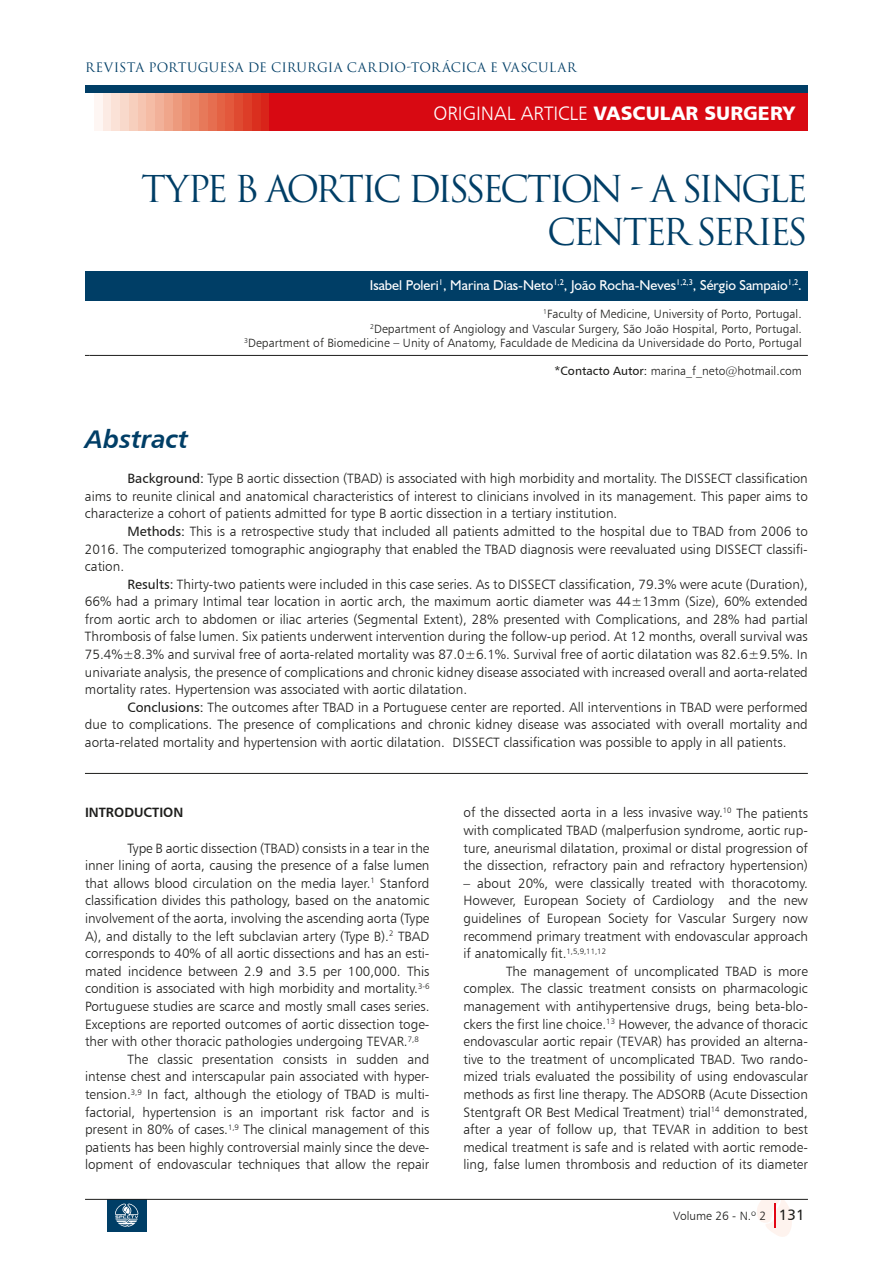
<style>
.page{position:relative;width:893px;height:1263px;background:#fff}
.page>*{position:absolute;margin:0;border:0;box-sizing:border-box;transform-origin:0 0}
.t1{font:36px/43.2px "Trajax";letter-spacing:-.105em;color:#003e66;text-align:right}
.t2{font:25.5px "Humanist 777 BT Bold Italic B";color:#003e66}
.t3{font:19.5px "Humanist 777 BT Light B";color:#fff}
.t4{font:14.25px "Humanist 521 BT";color:#fff}
.t5{font:13.5px/17.5px "Humanist 777 BT Light B";color:#1d1d1b;text-align:justify}
.t6{font:13.5px "Humanist 777 BT Bold B";color:#1d1d1b}
.t7{font:12.75px "Trajax";letter-spacing:.01em;color:#003e66}
.t8{font:12px/14.4px "Humanist 777 BT Light B";letter-spacing:.005em;color:#1d1d1b;text-align:right}
.s1{font-family:"Humanist 777 BT Black B"}
.s2{font-family:"Humanist 777 BT Roman B"}
.s3{font-family:"Humanist 777 BT Roman B";font-size:15px}
</style>
<div class="page">
<svg style="left:757px;top:1200px;width:35px;height:37px"></svg>
<div style="left:107px;top:1199px;width:40px;height:33px;background:#003e66"></div>
<svg style="left:115px;top:1203px;width:23px;height:24px"></svg>
<hr style="left:85px;top:1199px;width:723px;height:1px;background:#1d1d1b">
<div style="left:85px;top:85px;width:723px;height:9px;background:#003e66"></div>
<div style="left:260px;top:94px;width:9px;height:37px;background:#d9241a"></div>
<div style="left:252px;top:94px;width:8px;height:37px;background:#da2f1f"></div>
<div style="left:243px;top:94px;width:9px;height:37px;background:#dd3d28"></div>
<div style="left:234px;top:94px;width:9px;height:37px;background:#df4a31"></div>
<div style="left:225px;top:94px;width:9px;height:37px;background:#e3583c"></div>
<div style="left:217px;top:94px;width:8px;height:37px;background:#e46244"></div>
<div style="left:208px;top:94px;width:9px;height:37px;background:#e66e50"></div>
<div style="left:199px;top:94px;width:9px;height:37px;background:#e7795a"></div>
<div style="left:190px;top:94px;width:9px;height:37px;background:#ea8667"></div>
<div style="left:181px;top:94px;width:9px;height:37px;background:#eb8e70"></div>
<div style="left:173px;top:94px;width:8px;height:37px;background:#ed9a7d"></div>
<div style="left:164px;top:94px;width:9px;height:37px;background:#f0a68b"></div>
<div style="left:155px;top:94px;width:9px;height:37px;background:#f2b199"></div>
<div style="left:146px;top:94px;width:9px;height:37px;background:#f5bca5"></div>
<div style="left:138px;top:94px;width:8px;height:37px;background:#f6c5b1"></div>
<div style="left:129px;top:94px;width:9px;height:37px;background:#f7cfbd"></div>
<div style="left:120px;top:94px;width:9px;height:37px;background:#f8d9cb"></div>
<div style="left:111px;top:94px;width:9px;height:37px;background:#fbe2d7"></div>
<div style="left:103px;top:94px;width:8px;height:37px;background:#fcebe4"></div>
<div style="left:94px;top:94px;width:9px;height:37px;background:#fef6f3"></div>
<div style="left:269px;top:94px;width:539px;height:37px;background:#d80912"></div>
<hr style="left:85px;top:773px;width:723px;height:1px;background:#1d1d1b">
<div style="left:85px;top:271px;width:723px;height:29px;background:#003e66"></div>
<hr style="left:89px;top:355px;width:719px;height:1px;background:#1d1d1b">
<p class="t7" style="left:85px;top:62px;width:493px">REVISTA PORTUGUESA DE CIRURGIA CARDIO-TORÁCICA E VASCULAR</p>
<h3 class="t3" style="left:433px;top:101px;width:363px">ORIGINAL ARTICLE <span class="s1">VASCULAR SURGERY</span></h3>
<h1 class="t1" style="left:141px;top:171px;width:668px">TYPE B AORTIC DISSECTION - A SINGLE<br>CENTER SERIES</h1>
<p class="t4" style="left:370px;top:276px;width:434px">Isabel Poleri<sup>1</sup>, Marina Dias-Neto<sup>1,2</sup>, João Rocha-Neves<sup>1,2,3</sup>, Sérgio Sampaio<sup>1,2</sup>.</p>
<p class="t8" style="left:244px;top:307px;width:559px"><sup>1</sup>Faculty of Medicine, University of Porto, Portugal.<br><sup>2</sup>Department of Angiology and Vascular Surgery, São João Hospital, Porto, Portugal.<br><sup>3</sup>Department of Biomedicine – Unity of Anatomy, Faculdade de Medicina da Universidade do Porto, Portugal</p>
<p class="t8" style="left:555px;top:363px;width:249px"><span class="s2">*Contacto Autor:</span> marina_f_neto@hotmail.com</p>
<h2 class="t2" style="left:85px;top:423px;width:105px">Abstract</h2>
<p class="t5" style="left:85px;top:469px;width:724px;text-indent:43px"><span class="s2">Background:</span> Type B aortic dissection (TBAD) is associated with high morbidity and mortality. The DISSECT classification aims to reunite clinical and anatomical characteristics of interest to clinicians involved in its management. This paper aims to characterize a cohort of patients admitted for type B aortic dissection in a tertiary institution.</p>
<p class="t5" style="left:85px;top:522px;width:724px;text-indent:43px"><span class="s2">Methods:</span> This is a retrospective study that included all patients admitted to the hospital due to TBAD from 2006 to 2016. The computerized tomographic angiography that enabled the TBAD diagnosis were reevaluated using DISSECT classifi&shy;cation.</p>
<p class="t5" style="left:85px;top:575px;width:724px;text-indent:43px"><span class="s2">Results:</span> Thirty-two patients were included in this case series. As to DISSECT classification, 79.3% were acute (Duration), 66% had a primary Intimal tear location in aortic arch, the maximum aortic diameter was 44±13mm (Size), 60% extended from aortic arch to abdomen or iliac arteries (Segmental Extent), 28% presented with Complications, and 28% had partial Thrombosis of false lumen. Six patients underwent intervention during the follow-up period. At 12 months, overall survival was 75.4%±8.3% and survival free of aorta-related mortality was 87.0±6.1%. Survival free of aortic dilatation was 82.6±9.5%. In univariate analysis, the presence of complications and chronic kidney disease associated with increased overall and aorta-related mortality rates. Hypertension was associated with aortic dilatation.</p>
<p class="t5" style="left:85px;top:698px;width:724px;text-indent:43px"><span class="s2">Conclusions:</span> The outcomes after TBAD in a Portuguese center are reported. All interventions in TBAD were performed due to complications. The presence of complications and chronic kidney disease was associated with overall mortality and aorta-related mortality and hypertension with aortic dilatation. DISSECT classification was possible to apply in all patients.</p>
<p class="t6" style="left:85px;top:804px;width:100px">INTRODUCTION</p>
<p class="t5" style="left:128px;top:839px;width:303px">Type B aortic dissection (TBAD) consists in a tear in the</p>
<p class="t5" style="left:85px;top:856px;width:346px">inner lining of aorta, causing the presence of a false lumen</p>
<p class="t5" style="left:85px;top:874px;width:346px">that allows blood circulation on the media layer.<sup>1</sup> Stanford</p>
<p class="t5" style="left:85px;top:892px;width:346px">classification divides this pathology, based on the anatomic</p>
<p class="t5" style="left:85px;top:909px;width:346px">involvement of the aorta, involving the ascending aorta (Type</p>
<p class="t5" style="left:85px;top:927px;width:346px">A), and distally to the left subclavian artery (Type B).<sup>2</sup> TBAD</p>
<p class="t5" style="left:85px;top:944px;width:346px">corresponds to 40% of all aortic dissections and has an esti-</p>
<p class="t5" style="left:85px;top:962px;width:346px">mated incidence between 2.9 and 3.5 per 100,000. This</p>
<p class="t5" style="left:85px;top:980px;width:346px">condition is associated with high morbidity and mortality.<sup>3-6</sup></p>
<p class="t5" style="left:85px;top:997px;width:346px">Portuguese studies are scarce and mostly small cases series.</p>
<p class="t5" style="left:85px;top:1015px;width:346px">Exceptions are reported outcomes of aortic dissection toge-</p>
<p class="t5" style="left:85px;top:1032px;width:335px">ther with other thoracic pathologies undergoing TEVAR.<sup>7,8</sup></p>
<p class="t5" style="left:128px;top:1050px;width:303px">The classic presentation consists in sudden and</p>
<p class="t5" style="left:85px;top:1068px;width:346px">intense chest and interscapular pain associated with hyper-</p>
<p class="t5" style="left:85px;top:1085px;width:346px">tension.<sup>3,9</sup> In fact, although the etiology of TBAD is multi-</p>
<p class="t5" style="left:85px;top:1103px;width:346px">factorial, hypertension is an important risk factor and is</p>
<p class="t5" style="left:85px;top:1120px;width:346px">present in 80% of cases.<sup>1,9</sup> The clinical management of this</p>
<p class="t5" style="left:85px;top:1138px;width:346px">patients has been highly controversial mainly since the deve-</p>
<p class="t5" style="left:85px;top:1156px;width:346px">lopment of endovascular techniques that allow the repair</p>
<p class="t5" style="left:463px;top:804px;width:346px">of the dissected aorta in a less invasive way.<sup>10</sup> The patients with complicated TBAD (malperfusion syndrome, aortic rup&shy;ture, aneurismal dilatation, proximal or distal progression of the dissection, refractory pain and refractory hypertension)</p>
<p class="t5" style="left:463px;top:874px;width:346px">– about 20%, were classically treated with thoracotomy.<br>However, European Society of Cardiology and the new guidelines of European Society for Vascular Surgery now recommend primary treatment with endovascular approach if anatomically fit.<sup>1,5,9,11,12</sup></p>
<p class="t5" style="left:463px;top:962px;width:346px;text-indent:43px">The management of uncomplicated TBAD is more complex. The classic treatment consists on pharmacologic management with antihypertensive drugs, being beta-blo&shy;ckers the first line choice.<sup>13</sup> However, the advance of thoracic endovascular aortic repair (TEVAR) has provided an alterna&shy;tive to the treatment of uncomplicated TBAD. Two rando&shy;mized trials evaluated the possibility of using endovascular methods as first line therapy. The ADSORB (Acute Dissection Stentgraft OR Best Medical Treatment) trial<sup>14</sup> demonstrated, after a year of follow up, that TEVAR in addition to best medical treatment is safe and is related with aortic remode&shy;ling, false lumen thrombosis and reduction of its diameter</p>
<p class="t8" style="left:673px;top:1208px;width:133px">Volume 26 - N.º 2 <span class="s3">131</span></p>
</div>
